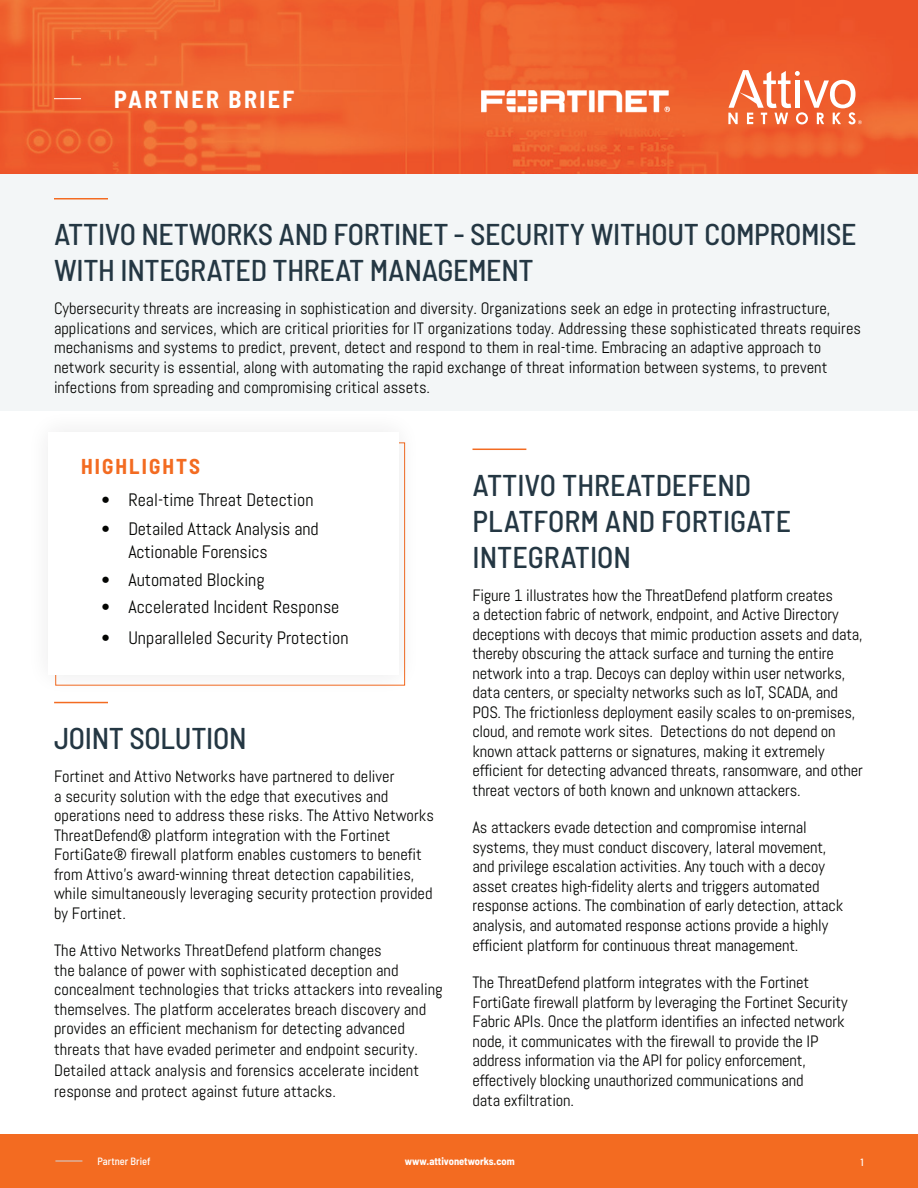
<style>
.page{position:relative;width:918px;height:1188px;background:#fff}
.page>*{position:absolute;margin:0;border:0;box-sizing:border-box;transform-origin:0 0}
.t1{font:500 semi-condensed 30px/36px "Barlow";letter-spacing:-.01em;color:#243743}
.t2{font:700 semi-condensed 24px "Barlow";letter-spacing:.1em;color:#fff}
.t3{font:700 semi-condensed 21px "Barlow";letter-spacing:.1em;color:#f36b21}
.t4{font:18px/22.5px "Abel";color:#040503}
.t5{font:16.5px/19.5px "Abel";letter-spacing:-.01em;color:#040503}
.t6{font:700 semi-condensed 10.5px "Barlow";color:#fff}
.t7{font:500 semi-condensed 10.5px "Barlow";color:#fff}
</style>
<div class="page">
<div style="left:0;top:1134px;width:918px;height:54px;background:#f36b21"></div>
<svg style="left:55px;top:1161px;width:27px;height:1px"></svg>
<hr style="left:472px;top:449px;width:54px;height:1px;background:#f36b21">
<div style="left:0;top:173px;width:918px;height:238px;background:#f3f6f7"></div>
<hr style="left:54px;top:198px;width:54px;height:2px;background:#f36b21">
<div style="left:26px;top:409px;width:395px;height:288px;background:#fff"></div>
<img style="left:0;top:0;width:918px;height:173px">
<img style="left:476px;top:70px;width:198px;height:77px">
<svg style="left:728px;top:70px;width:134px;height:54px"></svg>
<svg style="left:54px;top:98px;width:27px;height:1px"></svg>
<h2 class="t2" style="left:114px;top:84px;width:182px">PARTNER BRIEF</h2>
<h1 class="t1" style="left:54px;top:216px;width:804px">ATTIVO NETWORKS AND FORTINET - SECURITY WITHOUT COMPROMISE<br>WITH INTEGRATED THREAT MANAGEMENT</h1>
<p class="t5" style="left:54px;top:299px;width:809px">Cybersecurity threats are increasing in sophistication and diversity. Organizations seek an edge in protecting infrastructure, applications and services, which are critical priorities for IT organizations today. Addressing these sophisticated threats requires mechanisms and systems to predict, prevent, detect and respond to them in real-time. Embracing an adaptive approach to network security is essential, along with automating the rapid exchange of threat information between systems, to prevent infections from spreading and compromising critical assets.</p>
<p class="t3" style="left:81px;top:453px;width:120px">HIGHLIGHTS</p>
<p class="t4" style="left:101px;top:489px;width:214px">• Real-time Threat Detection</p>
<p class="t4" style="left:128px;top:518px;width:192px;text-indent:-27px">• Detailed Attack Analysis and<br>Actionable Forensics</p>
<p class="t4" style="left:101px;top:568px;width:165px">• Automated Blocking</p>
<p class="t4" style="left:101px;top:596px;width:240px">• Accelerated Incident Response</p>
<p class="t4" style="left:101px;top:626px;width:249px">• Unparalleled Security Protection</p>
<h1 class="t1" style="left:54px;top:720px;width:194px">JOINT SOLUTION</h1>
<p class="t5" style="left:54px;top:767px;width:381px">Fortinet and Attivo Networks have partnered to deliver<br>a security solution with the edge that executives and operations need to address these risks. The Attivo Networks ThreatDefend® platform integration with the Fortinet FortiGate® firewall platform enables customers to benefit from Attivo’s award-winning threat detection capabilities, while simultaneously leveraging security protection provided by Fortinet.</p>
<p class="t5" style="left:54px;top:941px;width:390px">The Attivo Networks ThreatDefend platform changes<br>the balance of power with sophisticated deception and concealment technologies that tricks attackers into revealing themselves. The platform accelerates breach discovery and provides an efficient mechanism for detecting advanced</p>
<p class="t5" style="left:54px;top:1039px;width:367px;line-height:21px;text-align:justify">threats that have evaded perimeter and endpoint security.<br>Detailed attack analysis and forensics accelerate incident response and protect against future attacks.</p>
<h1 class="t1" style="left:472px;top:466px;width:320px">ATTIVO THREATDEFEND<br>PLATFORM AND FORTIGATE<br>INTEGRATION</h1>
<p class="t5" style="left:472px;top:586px;width:392px">Figure 1 illustrates how the ThreatDefend platform creates<br>a detection fabric of network, endpoint, and Active Directory deceptions with decoys that mimic production assets and data, thereby obscuring the attack surface and turning the entire network into a trap. Decoys can deploy within user networks, data centers, or specialty networks such as IoT, SCADA, and POS. The frictionless deployment easily scales to on-premises, cloud, and remote work sites. Detections do not depend on known attack patterns or signatures, making it extremely efficient for detecting advanced threats, ransomware, and other threat vectors of both known and unknown attackers.</p>
<p class="t5" style="left:472px;top:818px;width:372px">As attackers evade detection and compromise internal systems, they must conduct discovery, lateral movement, and privilege escalation activities. Any touch with a decoy asset creates high-fidelity alerts and triggers automated response actions. The combination of early detection, attack analysis, and automated response actions provide a highly efficient platform for continuous threat management.</p>
<p class="t5" style="left:472px;top:973px;width:377px">The ThreatDefend platform integrates with the Fortinet FortiGate firewall platform by leveraging the Fortinet Security Fabric APIs. Once the platform identifies an infected network node, it communicates with the firewall to provide the IP address information via the API for policy enforcement, effectively blocking unauthorized communications and<br>data exfiltration.</p>
<p class="t7" style="left:97px;top:1155px;width:55px">Partner Brief</p>
<p class="t6" style="left:405px;top:1155px;width:111px">www.attivonetworks.com</p>
<p class="t7" style="left:861px;top:1155px;width:5px">1</p>
</div>
